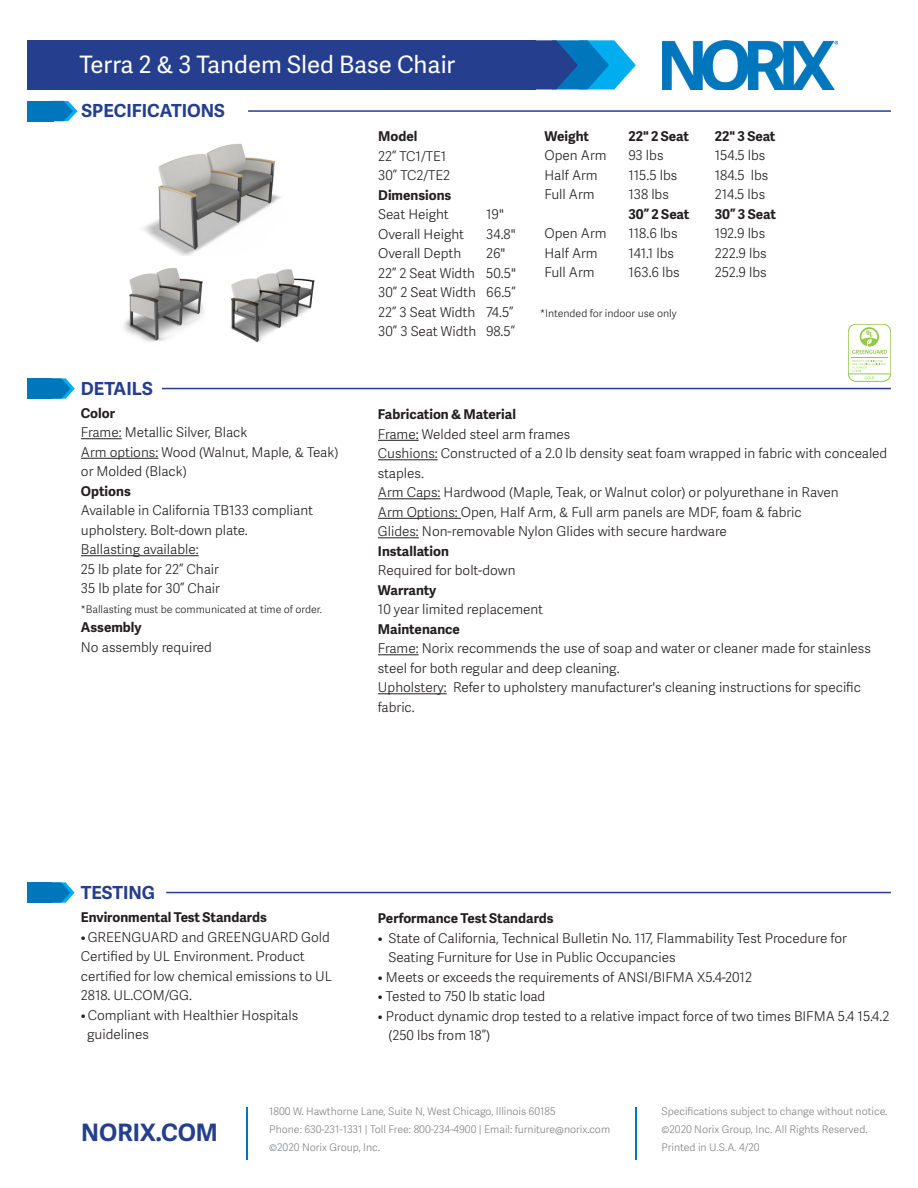
<style>
.page{position:relative;width:918px;height:1188px;background:#fff}
.page>*{position:absolute;margin:0;border:0;box-sizing:border-box;transform-origin:0 0}
.t1{font:24px "Adelle Sans";color:#fff}
.t2{font:700 24px "Adelle Sans";color:#253f8e}
.t3{font:700 18px "Adelle Sans";color:#253f8e}
.t4{font:300 13.5px/19.5px "Adelle Sans";color:#231f20}
.t5{font:700 13.5px "Adelle Sans";color:#231f20}
.t6{font:300 10.5px/18px "Adelle Sans";color:#808285}
.t7{font:300 10.5px "Adelle Sans";color:#231f20}
</style>
<div class="page">
<img style="left:663px;top:40px;width:174px;height:50px">
<svg style="left:535px;top:40px;width:101px;height:49px;background:#2883c2"></svg>
<div style="left:27px;top:40px;width:508px;height:49px;background:#253f8e"></div>
<hr style="left:246px;top:1108px;width:2px;height:52px;background:#0077bd">
<hr style="left:636px;top:1108px;width:1px;height:52px;background:#0077bd">
<hr style="left:378px;top:440px;width:41px;height:1px;background:#231f20">
<hr style="left:378px;top:459px;width:60px;height:1px;background:#231f20">
<hr style="left:378px;top:498px;width:62px;height:1px;background:#231f20">
<hr style="left:378px;top:518px;width:83px;height:1px;background:#231f20">
<hr style="left:378px;top:537px;width:41px;height:1px;background:#231f20">
<hr style="left:378px;top:654px;width:41px;height:1px;background:#231f20">
<hr style="left:378px;top:693px;width:69px;height:1px;background:#231f20">
<svg style="left:52px;top:378px;width:23px;height:21px"></svg>
<div style="left:27px;top:378px;width:25px;height:21px;background:#0077bd"></div>
<hr style="left:162px;top:388px;width:729px;height:1px;background:#253f8e">
<hr style="left:81px;top:438px;width:41px;height:1px;background:#231f20">
<hr style="left:81px;top:458px;width:77px;height:1px;background:#231f20">
<hr style="left:81px;top:555px;width:118px;height:1px;background:#231f20">
<svg style="left:52px;top:882px;width:23px;height:21px"></svg>
<div style="left:27px;top:882px;width:25px;height:21px;background:#0077bd"></div>
<hr style="left:166px;top:892px;width:725px;height:1px;background:#253f8e">
<svg style="left:53px;top:101px;width:25px;height:20px"></svg>
<div style="left:27px;top:101px;width:26px;height:20px;background:#0077bd"></div>
<hr style="left:248px;top:110px;width:643px;height:2px;background:#253f8e">
<img style="left:143px;top:143px;width:138px;height:112px">
<img style="left:124px;top:268px;width:80px;height:74px">
<img style="left:230px;top:269px;width:85px;height:73px">
<div style="left:848px;top:324px;width:43px;height:58px;border:1px solid #92c947;border-radius:8px"></div>
<hr style="left:848px;top:374px;width:43px;height:1px;background:#92c947">
<hr style="left:851px;top:357px;width:37px;height:1px;background:#92c947">
<svg style="left:852px;top:327px;width:35px;height:27px"></svg>
<svg style="left:852px;top:360px;width:34px;height:19px"></svg>
<p class="t1" style="left:79px;top:48px;width:377px">Terra 2 &amp; 3 Tandem Sled Base Chair</p>
<h2 class="t3" style="left:82px;top:98px;width:145px">SPECIFICATIONS</h2>
<h2 class="t3" style="left:81px;top:376px;width:73px">DETAILS</h2>
<p class="t5" style="left:81px;top:403px;width:36px">Color</p>
<p class="t4" style="left:81px;top:422px;width:168px">Frame: Metallic Silver, Black</p>
<p class="t4" style="left:81px;top:442px;width:259px">Arm options: Wood (Walnut, Maple, &amp; Teak) or Molded (Black)</p>
<p class="t5" style="left:81px;top:481px;width:51px">Options</p>
<p class="t4" style="left:81px;top:500px;width:234px">Available in California TB133 compliant upholstery. Bolt-down plate.</p>
<p class="t4" style="left:81px;top:539px;width:119px">Ballasting available:</p>
<p class="t4" style="left:81px;top:559px;width:140px">25 lb plate for 22” Chair</p>
<p class="t4" style="left:81px;top:578px;width:141px">35 lb plate for 30” Chair</p>
<p class="t7" style="left:81px;top:602px;width:243px">*Ballasting must be communicated at time of order.</p>
<p class="t5" style="left:81px;top:618px;width:62px">Assembly</p>
<p class="t4" style="left:81px;top:637px;width:133px">No assembly required</p>
<p class="t5" style="left:544px;top:126px;width:46px">Weight</p>
<p class="t4" style="left:544px;top:145px;width:64px">Open Arm<br>Half Arm<br>Full Arm</p>
<p class="t4" style="left:544px;top:223px;width:64px">Open Arm<br>Half Arm<br>Full Arm</p>
<p class="t5" style="left:628px;top:126px;width:62px">22" 2 Seat</p>
<p class="t4" style="left:628px;top:145px;width:50px">93 lbs<br>115.5 lbs<br>138 lbs</p>
<p class="t5" style="left:628px;top:204px;width:62px">30” 2 Seat</p>
<p class="t4" style="left:628px;top:223px;width:53px">118.6 lbs<br>141.1 lbs<br>163.6 lbs</p>
<p class="t5" style="left:378px;top:127px;width:41px">Model</p>
<p class="t4" style="left:378px;top:146px;width:69px">22” TC1/TE1</p>
<p class="t4" style="left:378px;top:165px;width:73px">30” TC2/TE2</p>
<p class="t5" style="left:378px;top:185px;width:75px">Dimensions</p>
<p class="t4" style="left:378px;top:204px;width:72px">Seat Height</p>
<p class="t4" style="left:486px;top:204px;width:19px">19"</p>
<p class="t4" style="left:378px;top:224px;width:87px">Overall Height</p>
<p class="t4" style="left:486px;top:224px;width:31px">34.8"</p>
<p class="t4" style="left:378px;top:243px;width:85px">Overall Depth</p>
<p class="t4" style="left:486px;top:243px;width:21px">26"</p>
<p class="t4" style="left:378px;top:263px;width:139px">22” 2 Seat Width 50.5"</p>
<p class="t4" style="left:378px;top:282px;width:139px">30” 2 Seat Width 66.5”</p>
<p class="t4" style="left:378px;top:302px;width:137px">22” 3 Seat Width 74.5”</p>
<p class="t7" style="left:540px;top:306px;width:138px">*Intended for indoor use only</p>
<p class="t4" style="left:378px;top:321px;width:138px">30” 3 Seat Width 98.5”</p>
<p class="t5" style="left:715px;top:126px;width:62px">22" 3 Seat</p>
<p class="t4" style="left:715px;top:145px;width:55px">154.5 lbs<br>184.5 lbs<br>214.5 lbs</p>
<p class="t5" style="left:715px;top:204px;width:63px">30” 3 Seat</p>
<p class="t4" style="left:715px;top:223px;width:53px;text-align:justify">192.9 lbs 222.9 lbs 252.9 lbs</p>
<p class="t5" style="left:378px;top:405px;width:140px">Fabrication &amp; Material</p>
<p class="t4" style="left:378px;top:424px;width:194px">Frame: Welded steel arm frames</p>
<p class="t4" style="left:378px;top:443px;width:511px">Cushions: Constructed of a 2.0 lb density seat foam wrapped in fabric with concealed staples.</p>
<p class="t4" style="left:378px;top:482px;width:462px">Arm Caps: Hardwood (Maple, Teak, or Walnut color) or polyurethane in Raven</p>
<p class="t4" style="left:378px;top:502px;width:425px">Arm Options: Open, Half Arm, &amp; Full arm panels are MDF, foam &amp; fabric</p>
<p class="t4" style="left:378px;top:521px;width:351px">Glides: Non-removable Nylon Glides with secure hardware</p>
<p class="t5" style="left:378px;top:541px;width:72px">Installation</p>
<p class="t4" style="left:378px;top:560px;width:139px">Required for bolt-down</p>
<p class="t5" style="left:378px;top:580px;width:60px">Warranty</p>
<p class="t4" style="left:378px;top:599px;width:167px">10 year limited replacement</p>
<p class="t5" style="left:378px;top:619px;width:84px">Maintenance</p>
<p class="t4" style="left:378px;top:638px;width:495px">Frame: Norix recommends the use of soap and water or cleaner made for stainless steel for both regular and deep cleaning.</p>
<p class="t4" style="left:378px;top:677px;width:485px">Upholstery: Refer to upholstery manufacturer's cleaning instructions for specific fabric.</p>
<h2 class="t3" style="left:81px;top:880px;width:76px">TESTING</h2>
<p class="t5" style="left:81px;top:908px;width:187px">Environmental Test Standards</p>
<p class="t4" style="left:81px;top:927px;width:253px">•GREENGUARD and GREENGUARD Gold<br>Certified by UL Environment. Product certified for low chemical emissions to UL<br>2818. UL.COM/GG.</p>
<p class="t4" style="left:87px;top:1005px;width:213px;text-indent:-6px">•Compliant with Healthier Hospitals guidelines</p>
<p class="t5" style="left:378px;top:909px;width:177px">Performance Test Standards</p>
<p class="t4" style="left:388px;top:928px;width:460px;text-indent:-11px">• State of California, Technical Bulletin No. 117, Flammability Test Procedure for<br>Seating Furniture for Use in Public Occupancies</p>
<p class="t4" style="left:378px;top:967px;width:376px">• Meets or exceeds the requirements of ANSI/BIFMA X5.4-2012</p>
<p class="t4" style="left:378px;top:986px;width:169px">• Tested to 750 lb static load</p>
<p class="t4" style="left:388px;top:1006px;width:502px;text-indent:-11px">• Product dynamic drop tested to a relative impact force of two times BIFMA 5.4 15.4.2 (250 lbs from 18”)</p>
<p class="t2" style="left:81px;top:1115px;width:138px">NORIX.COM</p>
<p class="t6" style="left:269px;top:1102px;width:342px">1800 W. Hawthorne Lane, Suite N, West Chicago, Illinois 60185<br>Phone: 630-231-1331 | Toll Free: 800-234-4900 | Email: furniture@norix.com ©2020 Norix Group, Inc.</p>
<p class="t6" style="left:662px;top:1102px;width:227px">Specifications subject to change without notice. ©2020 Norix Group, Inc. All Rights Reserved.<br>Printed in U.S.A. 4/20</p>
</div>
